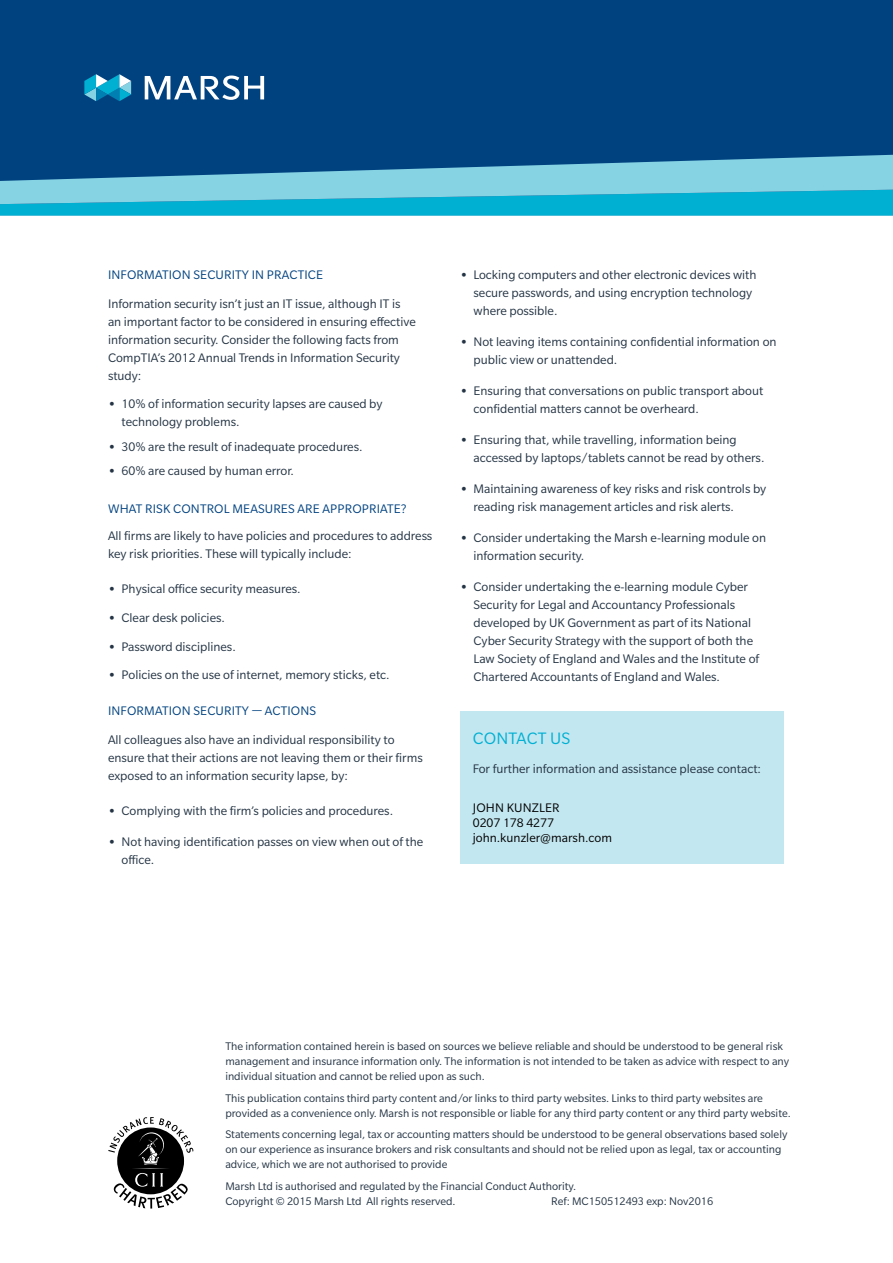
<style>
.page{position:relative;width:893px;height:1263px;background:#fff}
.page>*{position:absolute;margin:0;border:0;box-sizing:border-box;transform-origin:0 0}
.t1{font:18px "Slate Pro";letter-spacing:.01em;color:#00b0d3}
.t2{font:13.5px/18px "Slate Pro";color:#243444}
.t3{font:13.5px "Slate Pro";letter-spacing:.01em;color:#004280}
.t4{font:13.5px/15px "Slate Pro";color:#000}
.t5{font:12px/15px "Slate Pro";color:#243444}
.s1{font-weight:700}
</style>
<div class="page">
<div style="left:0;top:0;width:893px;height:154px;background:#004280"></div>
<svg style="left:0;top:154px;width:893px;height:62px;background:#3fa7c8"></svg>
<svg style="left:84px;top:74px;width:47px;height:27px"></svg>
<svg style="left:145px;top:76px;width:119px;height:24px"></svg>
<svg style="left:108px;top:1117px;width:85px;height:91px"></svg>
<div style="left:460px;top:711px;width:323px;height:152px;background:#c3e7f0"></div>
<p class="t3" style="left:108px;top:268px;width:216px">INFORMATION SECURITY IN PRACTICE</p>
<p class="t2" style="left:108px;top:294px;width:309px">Information security isn’t just an IT issue, although IT is an important factor to be considered in ensuring effective information security. Consider the following facts from CompTIA’s 2012 Annual Trends in Information Security study:</p>
<p class="t2" style="left:121px;top:395px;width:263px;text-indent:-14px"><span class="s1">•</span> 10% of information security lapses are caused by technology problems.</p>
<p class="t2" style="left:108px;top:438px;width:256px"><span class="s1">•</span> 30% are the result of inadequate procedures.</p>
<p class="t2" style="left:108px;top:462px;width:188px"><span class="s1">•</span> 60% are caused by human error.</p>
<p class="t3" style="left:108px;top:502px;width:300px">WHAT RISK CONTROL MEASURES ARE APPROPRIATE?</p>
<p class="t2" style="left:108px;top:527px;width:326px">All firms are likely to have policies and procedures to address key risk priorities. These will typically include:</p>
<p class="t2" style="left:108px;top:580px;width:194px"><span class="s1">•</span> Physical office security measures.</p>
<p class="t2" style="left:108px;top:609px;width:118px"><span class="s1">•</span> Clear desk policies.</p>
<p class="t2" style="left:108px;top:637px;width:129px"><span class="s1">•</span> Password disciplines.</p>
<p class="t2" style="left:108px;top:666px;width:283px"><span class="s1">•</span> Policies on the use of internet, memory sticks, etc.</p>
<p class="t3" style="left:108px;top:704px;width:210px">INFORMATION SECURITY — ACTIONS</p>
<p class="t2" style="left:108px;top:731px;width:316px">All colleagues also have an individual responsibility to ensure that their actions are not leaving them or their firms exposed to an information security lapse, by:</p>
<p class="t2" style="left:108px;top:802px;width:287px"><span class="s1">•</span> Complying with the firm’s policies and procedures.</p>
<p class="t2" style="left:121px;top:833px;width:303px;text-indent:-14px"><span class="s1">•</span> Not having identification passes on view when out of the office.</p>
<p class="t2" style="left:473px;top:265px;width:285px;text-indent:-14px"><span class="s1">•</span> Locking computers and other electronic devices with secure passwords, and using encryption technology where possible.</p>
<p class="t2" style="left:473px;top:332px;width:305px;text-indent:-14px"><span class="s1">•</span> Not leaving items containing confidential information on public view or unattended.</p>
<p class="t2" style="left:473px;top:381px;width:291px;text-indent:-14px"><span class="s1">•</span> Ensuring that conversations on public transport about confidential matters cannot be overheard.</p>
<p class="t2" style="left:473px;top:430px;width:292px;text-indent:-14px"><span class="s1">•</span> Ensuring that, while travelling, information being accessed by laptops/tablets cannot be read by others.</p>
<p class="t2" style="left:473px;top:479px;width:294px;text-indent:-14px"><span class="s1">•</span> Maintaining awareness of key risks and risk controls by reading risk management articles and risk alerts.</p>
<p class="t2" style="left:473px;top:528px;width:294px;text-indent:-14px"><span class="s1">•</span> Consider undertaking the Marsh e-learning module on information security.</p>
<p class="t2" style="left:473px;top:577px;width:287px;text-indent:-14px"><span class="s1">•</span> Consider undertaking the e-learning module Cyber Security for Legal and Accountancy Professionals developed by UK Government as part of its National Cyber Security Strategy with the support of both the Law Society of England and Wales and the Institute of Chartered Accountants of England and Wales.</p>
<h1 class="t1" style="left:473px;top:729px;width:99px">CONTACT US</h1>
<p class="t2" style="left:473px;top:760px;width:290px">For further information and assistance please contact:</p>
<p class="t4" style="left:473px;top:800px;width:141px">JOHN KUNZLER<br>0207 178 4277 john.kunzler@marsh.com</p>
<p class="t5" style="left:225px;top:1038px;width:565px">The information contained herein is based on sources we believe reliable and should be understood to be general risk management and insurance information only. The information is not intended to be taken as advice with respect to any individual situation and cannot be relied upon as such.</p>
<p class="t5" style="left:225px;top:1090px;width:567px">This publication contains third party content and/or links to third party websites. Links to third party websites are provided as a convenience only. Marsh is not responsible or liable for any third party content or any third party website.</p>
<p class="t5" style="left:225px;top:1127px;width:564px">Statements concerning legal, tax or accounting matters should be understood to be general observations based solely on our experience as insurance brokers and risk consultants and should not be relied upon as legal, tax or accounting advice, which we are not authorised to provide</p>
<p class="t5" style="left:225px;top:1179px;width:352px">Marsh Ltd is authorised and regulated by the Financial Conduct Authority.<br>Copyright © 2015 Marsh Ltd All rights reserved.</p>
<p class="t5" style="left:551px;top:1194px;width:163px">Ref: MC150512493 exp: Nov2016</p>
</div>
